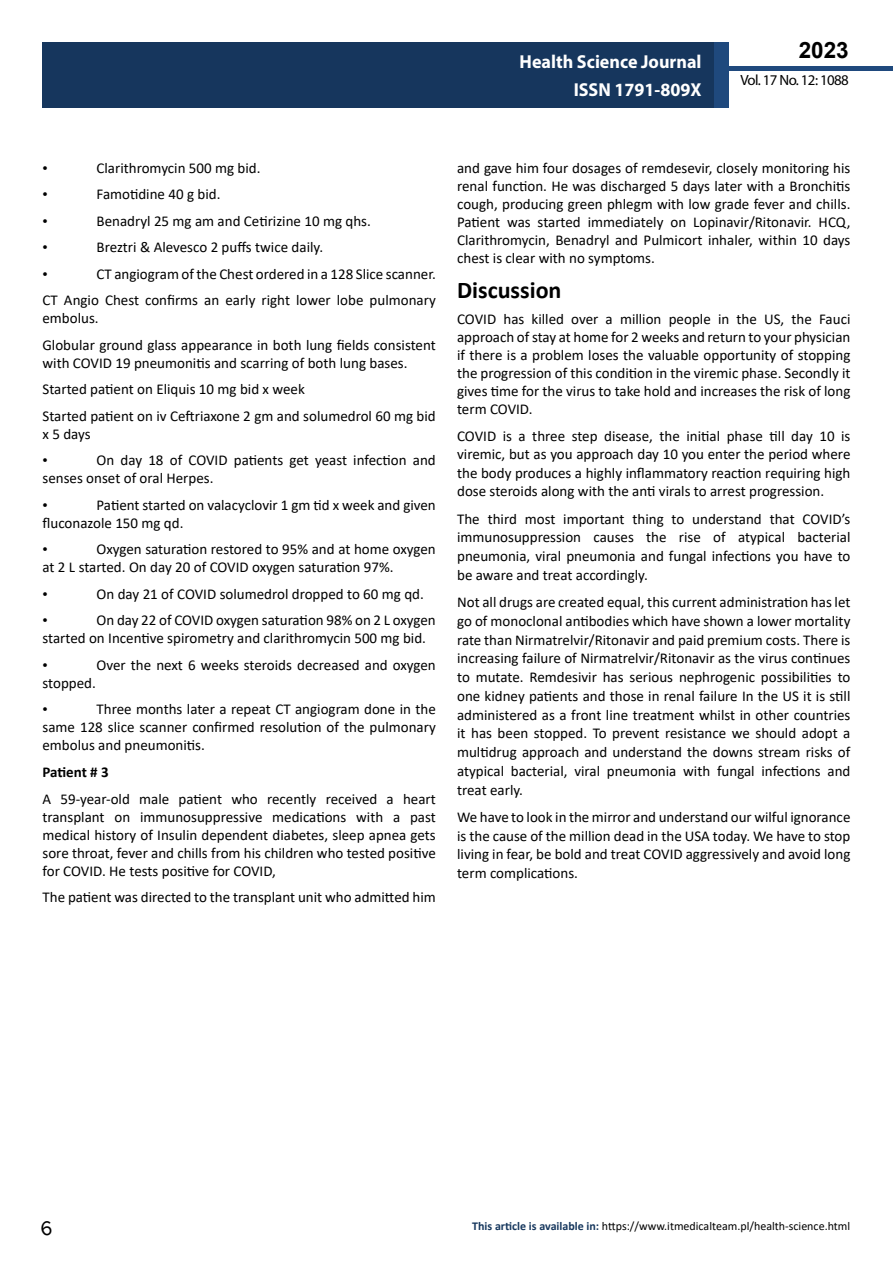
<style>
.page{position:relative;width:893px;height:1263px;background:#fff}
.page>*{position:absolute;margin:0;border:0;box-sizing:border-box;transform-origin:0 0}
.t1{font:25.5px "Tunga";color:#000}
.t2{font:700 24px "Calibri";color:#000}
.t3{font:700 22.5px "Arial";color:#000}
.t4{font:700 18.75px/27.2px "Myriad Pro";color:#fff;text-align:right;scale:.96 1}
.t5{font:15px/18px "Calibri";color:#000;text-align:justify}
.t6{font:15px "Times New Roman";color:#000}
.t7{font:700 15px "Calibri";letter-spacing:-.01em;color:#000}
.t8{font:14.85px "Myriad Pro";letter-spacing:-.04em;color:#000}
.t9{font:12px "Calibri";color:#000}
.s1{font-weight:700;color:#16375d}
</style>
<div class="page">
<div style="left:722px;top:66px;width:171px;height:5px;background:#1f497d"></div>
<div style="left:43px;top:42px;width:671px;height:66px;background:#16365d"></div>
<div style="left:714px;top:42px;width:15px;height:66px;background:#1f497d"></div>
<p class="t4" style="left:520px;top:48px;width:191px">Health Science Journal<br>ISSN 1791-809X</p>
<h3 class="t3" style="left:799px;top:35px;width:52px">2023</h3>
<p class="t8" style="left:740px;top:71px;width:110px">Vol. 17 No. 12: 1088</p>
<p class="t6" style="left:43px;top:157px;width:7px">•</p>
<p class="t5" style="left:97px;top:158px;width:166px">Clarithromycin 500 mg bid.</p>
<p class="t6" style="left:43px;top:184px;width:7px">•</p>
<p class="t5" style="left:97px;top:185px;width:125px">Famotidine 40 g bid.</p>
<p class="t6" style="left:43px;top:210px;width:7px">•</p>
<p class="t5" style="left:97px;top:211px;width:276px">Benadryl 25 mg am and Cetirizine 10 mg qhs.</p>
<p class="t6" style="left:43px;top:237px;width:7px">•</p>
<p class="t5" style="left:97px;top:238px;width:228px">Breztri &amp; Alevesco 2 puffs twice daily.</p>
<p class="t6" style="left:43px;top:263px;width:7px">•</p>
<p class="t5" style="left:43px;top:260px;width:395px;line-height:26.5px;text-align:right">CT angiogram of the Chest ordered in a 128 Slice scanner.<br>CT Angio Chest confirms an early right lower lobe pulmonary</p>
<p class="t5" style="left:43px;top:305px;width:395px;line-height:26.5px">embolus.<br>Globular ground glass appearance in both lung fields consistent</p>
<p class="t5" style="left:43px;top:349px;width:395px;line-height:26.5px;text-align:left">with COVID 19 pneumonitis and scarring of both lung bases.<br>Started patient on Eliquis 10 mg bid x week<br>Started patient on iv Ceftriaxone 2 gm and solumedrol 60 mg bid</p>
<p class="t5" style="left:43px;top:425px;width:50px">x 5 days</p>
<p class="t6" style="left:43px;top:450px;width:7px">•</p>
<p class="t5" style="left:43px;top:451px;width:395px;text-indent:54px">On day 18 of COVID patients get yeast infection and senses onset of oral Herpes.</p>
<p class="t6" style="left:43px;top:494px;width:7px">•</p>
<p class="t5" style="left:43px;top:496px;width:395px;text-indent:54px">Patient started on valacyclovir 1 gm tid x week and given fluconazole 150 mg qd.</p>
<p class="t6" style="left:43px;top:539px;width:7px">•</p>
<p class="t5" style="left:43px;top:540px;width:395px;text-indent:54px">Oxygen saturation restored to 95% and at home oxygen at 2 L started. On day 20 of COVID oxygen saturation 97%.</p>
<p class="t6" style="left:43px;top:583px;width:7px">•</p>
<p class="t5" style="left:97px;top:585px;width:329px">On day 21 of COVID solumedrol dropped to 60 mg qd.</p>
<p class="t6" style="left:43px;top:610px;width:7px">•</p>
<p class="t5" style="left:43px;top:611px;width:395px;text-indent:54px">On day 22 of COVID oxygen saturation 98% on 2 L oxygen started on Incentive spirometry and clarithromycin 500 mg bid.</p>
<p class="t6" style="left:43px;top:654px;width:7px">•</p>
<p class="t5" style="left:97px;top:656px;width:341px">Over the next 6 weeks steroids decreased and oxygen</p>
<p class="t5" style="left:43px;top:674px;width:55px">stopped.</p>
<p class="t6" style="left:43px;top:699px;width:7px">•</p>
<p class="t5" style="left:43px;top:700px;width:395px;text-indent:54px">Three months later a repeat CT angiogram done in the same 128 slice scanner confirmed resolution of the pulmonary embolus and pneumonitis.</p>
<p class="t7" style="left:43px;top:761px;width:68px">Patient # 3</p>
<p class="t5" style="left:43px;top:789px;width:395px">A 59-year-old male patient who recently received a heart transplant on immunosuppressive medications with a past medical history of Insulin dependent diabetes, sleep apnea gets sore throat, fever and chills from his children who tested positive for COVID. He tests positive for COVID,</p>
<p class="t5" style="left:43px;top:888px;width:395px">The patient was directed to the transplant unit who admitted him</p>
<p class="t5" style="left:457px;top:158px;width:395px">and gave him four dosages of remdesevir, closely monitoring his renal function. He was discharged 5 days later with a Bronchitis cough, producing green phlegm with low grade fever and chills.<br>Patient was started immediately on Lopinavir/Ritonavir. HCQ, Clarithromycin, Benadryl and Pulmicort inhaler, within 10 days chest is clear with no symptoms.</p>
<h2 class="t2" style="left:457px;top:273px;width:106px">Discussion</h2>
<p class="t5" style="left:457px;top:310px;width:395px">COVID has killed over a million people in the US, the Fauci approach of stay at home for 2 weeks and return to your physician if there is a problem loses the valuable opportunity of stopping the progression of this condition in the viremic phase. Secondly it gives time for the virus to take hold and increases the risk of long term COVID.</p>
<p class="t5" style="left:457px;top:426px;width:395px;line-height:18.5px">COVID is a three step disease, the initial phase till day 10 is viremic, but as you approach day 10 you enter the period where the body produces a highly inflammatory reaction requiring high dose steroids along with the anti virals to arrest progression.</p>
<p class="t5" style="left:457px;top:509px;width:395px;line-height:18.8px">The third most important thing to understand that COVID’s immunosuppression causes the rise of atypical bacterial pneumonia, viral pneumonia and fungal infections you have to be aware and treat accordingly.</p>
<p class="t5" style="left:457px;top:592px;width:395px;line-height:18.8px">Not all drugs are created equal, this current administration has let go of monoclonal antibodies which have shown a lower mortality rate than Nirmatrelvir/Ritonavir and paid premium costs. There is increasing failure of Nirmatrelvir/Ritonavir as the virus continues to mutate. Remdesivir has serious nephrogenic possibilities to one kidney patients and those in renal failure In the US it is still administered as a front line treatment whilst in other countries it has been stopped. To prevent resistance we should adopt a multidrug approach and understand the downs stream risks of atypical bacterial, viral pneumonia with fungal infections and treat early.</p>
<p class="t5" style="left:457px;top:807px;width:395px;line-height:18.8px">We have to look in the mirror and understand our wilful ignorance is the cause of the million dead in the USA today. We have to stop living in fear, be bold and treat COVID aggressively and avoid long term complications.</p>
<h1 class="t1" style="left:40px;top:1211px;width:14px">6</h1>
<p class="t9" style="left:472px;top:1217px;width:380px"><span class="s1">This article is available in:</span> https://www.itmedicalteam.pl/health-science.html</p>
</div>
